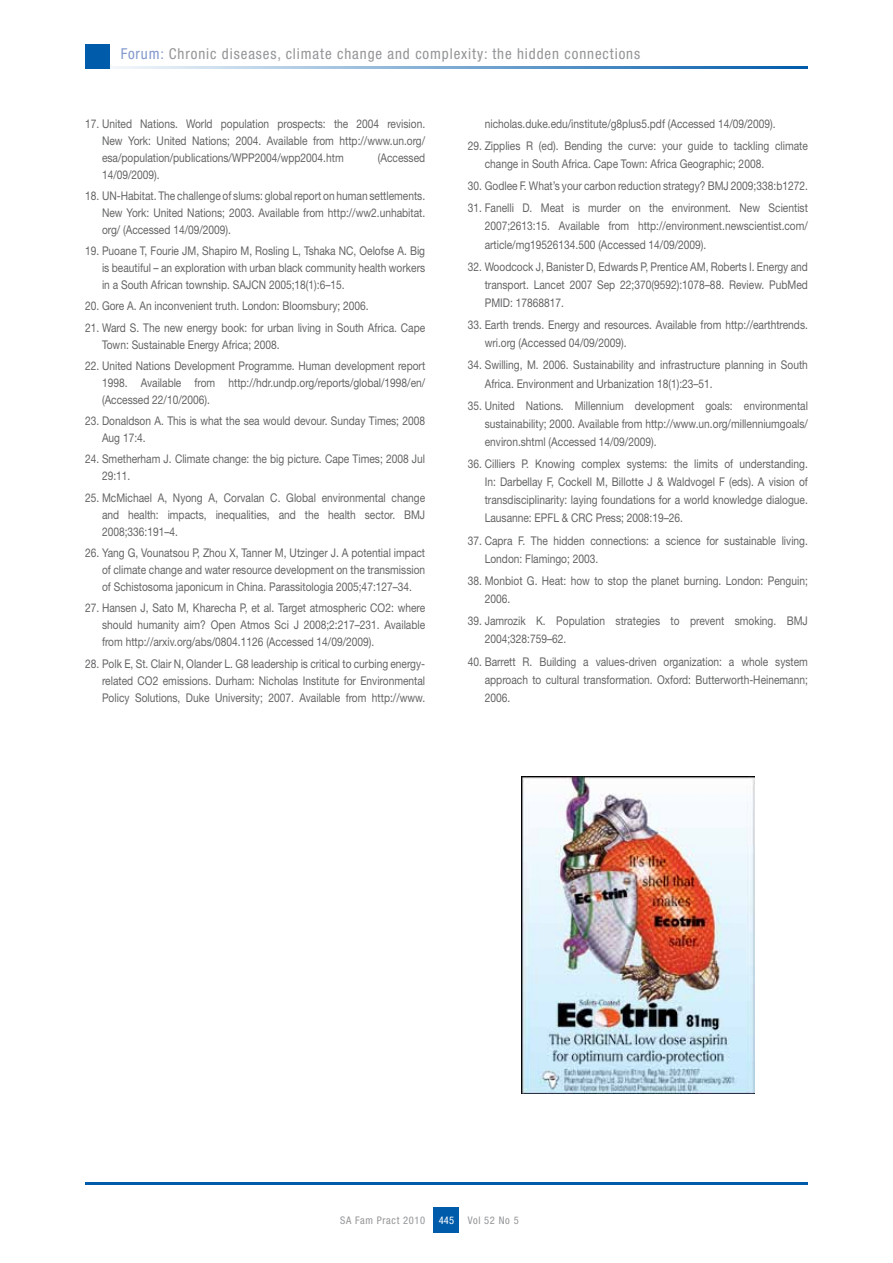
<style>
.page{position:relative;width:893px;height:1263px;background:#fff}
.page>*{position:absolute;margin:0;border:0;box-sizing:border-box;transform-origin:0 0}
.t1{font:condensed 15px "Helvetica Neue LT Std";letter-spacing:.06em;color:#939598}
.t2{font:12px/17px "Helvetica Neue LT Std";color:#636466;text-align:justify;scale:.85 1}
.t3{font:condensed 10.5px "Helvetica Neue LT Std";letter-spacing:.06em;color:#939598}
.t4{font:condensed 10.5px "Helvetica Neue LT Std";color:#fff}
.s1{color:#8298cd}
</style>
<div class="page">
<hr style="left:85px;top:66px;width:723px;height:2px;background:#005baa">
<div style="left:85px;top:44px;width:24px;height:24px;background:#005baa"></div>
<div style="left:434px;top:1208px;width:25px;height:25px;background:#005baa"></div>
<hr style="left:85px;top:1182px;width:723px;height:2px;background:#005baa">
<img style="left:522px;top:776px;width:232px;height:317px">
<p class="t1" style="left:121px;top:45px;width:521px"><span class="s1">Forum:</span> Chronic diseases, climate change and complexity: the hidden connections</p>
<p class="t2" style="left:102px;top:115px;width:382px;text-indent:-17px">17. United Nations. World population prospects: the 2004 revision.<br>New York: United Nations; 2004. Available from http://www.un.org/ esa/population/publications/WPP2004/wpp2004.htm</p>
<p class="t2" style="left:378px;top:149px;width:57px">(Accessed</p>
<p class="t2" style="left:102px;top:166px;width:69px">14/09/2009).</p>
<p class="t2" style="left:102px;top:187px;width:382px;text-indent:-17px">18. UN-Habitat. The challenge of slums: global report on human settlements.<br>New York: United Nations; 2003. Available from http://ww2.unhabitat. org/ (Accessed 14/09/2009).</p>
<p class="t2" style="left:102px;top:242px;width:382px;text-indent:-17px">19. Puoane T, Fourie JM, Shapiro M, Rosling L, Tshaka NC, Oelofse A. Big is beautiful – an exploration with urban black community health workers in a South African township. SAJCN 2005;18(1):6–15.</p>
<p class="t2" style="left:85px;top:298px;width:335px">20. Gore A. An inconvenient truth. London: Bloomsbury; 2006.</p>
<p class="t2" style="left:102px;top:319px;width:382px;text-indent:-17px">21. Ward S. The new energy book: for urban living in South Africa. Cape<br>Town: Sustainable Energy Africa; 2008.</p>
<p class="t2" style="left:102px;top:357px;width:382px;text-indent:-17px">22. United Nations Development Programme. Human development report 1998. Available from http://hdr.undp.org/reports/global/1998/en/ (Accessed 22/10/2006).</p>
<p class="t2" style="left:102px;top:412px;width:382px;text-indent:-17px">23. Donaldson A. This is what the sea would devour. Sunday Times; 2008<br>Aug 17:4.</p>
<p class="t2" style="left:102px;top:451px;width:382px;text-indent:-17px">24. Smetherham J. Climate change: the big picture. Cape Times; 2008 Jul<br>29:11.</p>
<p class="t2" style="left:102px;top:489px;width:382px;text-indent:-17px">25. McMichael A, Nyong A, Corvalan C. Global environmental change and health: impacts, inequalities, and the health sector. BMJ 2008;336:191–4.</p>
<p class="t2" style="left:102px;top:544px;width:382px;text-indent:-17px">26. Yang G, Vounatsou P, Zhou X, Tanner M, Utzinger J. A potential impact of climate change and water resource development on the transmission of Schistosoma japonicum in China. Parassitologia 2005;47:127–34.</p>
<p class="t2" style="left:102px;top:599px;width:382px;text-indent:-17px">27. Hansen J, Sato M, Kharecha P, et al. Target atmospheric CO2: where should humanity aim? Open Atmos Sci J 2008;2:217–231. Available from http://arxiv.org/abs/0804.1126 (Accessed 14/09/2009).</p>
<p class="t2" style="left:102px;top:655px;width:382px;text-indent:-17px">28. Polk E, St. Clair N, Olander L. G8 leadership is critical to curbing energy&shy;related CO2 emissions. Durham: Nicholas Institute for Environmental Policy Solutions, Duke University; 2007. Available from http://www.</p>
<p class="t2" style="left:485px;top:115px;width:344px">nicholas.duke.edu/institute/g8plus5.pdf (Accessed 14/09/2009).</p>
<p class="t2" style="left:485px;top:136px;width:382px;line-height:18px;text-indent:-17px">29. Zipplies R (ed). Bending the curve: your guide to tackling climate change in South Africa. Cape Town: Africa Geographic; 2008.</p>
<p class="t2" style="left:468px;top:177px;width:402px">30. Godlee F. What’s your carbon reduction strategy? BMJ 2009;338:b1272.</p>
<p class="t2" style="left:485px;top:199px;width:382px;line-height:18px;text-indent:-17px">31. Fanelli D. Meat is murder on the environment. New Scientist 2007;2613:15. Available from http://environment.newscientist.com/ article/mg19526134.500 (Accessed 14/09/2009).</p>
<p class="t2" style="left:485px;top:257px;width:382px;line-height:18px;text-indent:-17px">32. Woodcock J, Banister D, Edwards P, Prentice AM, Roberts I. Energy and transport. Lancet 2007 Sep 22;370(9592):1078–88. Review. PubMed PMID: 17868817.</p>
<p class="t2" style="left:485px;top:316px;width:382px;line-height:18px;text-indent:-17px">33. Earth trends. Energy and resources. Available from http://earthtrends. wri.org (Accessed 04/09/2009).</p>
<p class="t2" style="left:485px;top:356px;width:382px;line-height:18px;text-indent:-17px">34. Swilling, M. 2006. Sustainability and infrastructure planning in South<br>Africa. Environment and Urbanization 18(1):23–51.</p>
<p class="t2" style="left:485px;top:396px;width:382px;line-height:18px;text-indent:-17px">35. United Nations. Millennium development goals: environmental sustainability; 2000. Available from http://www.un.org/millenniumgoals/ environ.shtml (Accessed 14/09/2009).</p>
<p class="t2" style="left:485px;top:455px;width:382px;line-height:18px;text-indent:-17px">36. Cilliers P. Knowing complex systems: the limits of understanding.<br>In: Darbellay F, Cockell M, Billotte J &amp; Waldvogel F (eds). A vision of transdisciplinarity: laying foundations for a world knowledge dialogue.<br>Lausanne: EPFL &amp; CRC Press; 2008:19–26.</p>
<p class="t2" style="left:485px;top:531px;width:382px;line-height:18px;text-indent:-17px">37. Capra F. The hidden connections: a science for sustainable living.<br>London: Flamingo; 2003.</p>
<p class="t2" style="left:485px;top:571px;width:382px;line-height:18px;text-indent:-17px">38. Monbiot G. Heat: how to stop the planet burning. London: Penguin;<br>2006.</p>
<p class="t2" style="left:485px;top:612px;width:382px;line-height:18px;text-indent:-17px">39. Jamrozik K. Population strategies to prevent smoking. BMJ<br>2004;328:759–62.</p>
<p class="t2" style="left:485px;top:652px;width:382px;line-height:18px;text-indent:-17px">40. Barrett R. Building a values-driven organization: a whole system approach to cultural transformation. Oxford: Butterworth-Heinemann; 2006.</p>
<p class="t3" style="left:340px;top:1214px;width:87px">SA Fam Pract 2010</p>
<p class="t4" style="left:439px;top:1214px;width:17px">445</p>
<p class="t3" style="left:468px;top:1214px;width:52px">Vol 52 No 5</p>
</div>
